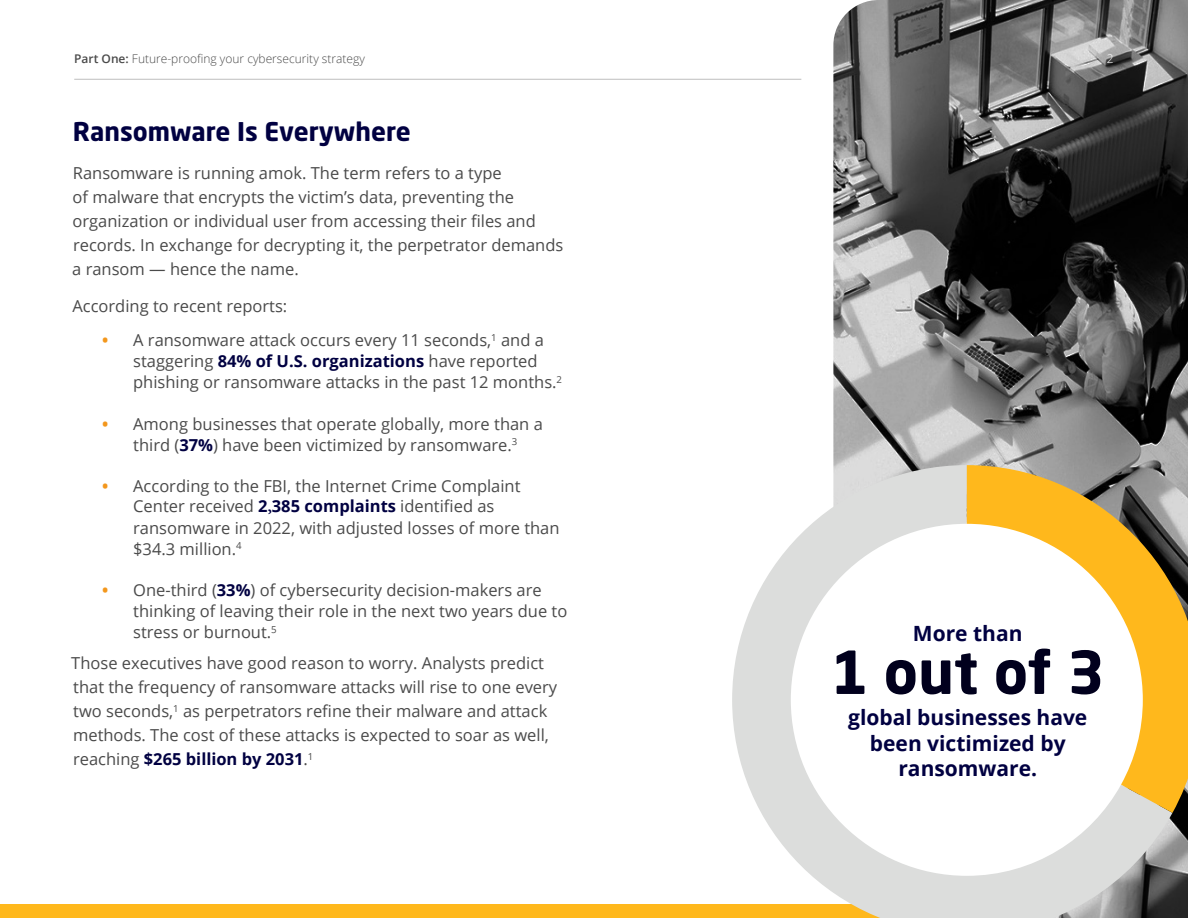
<style>
.page{position:relative;width:1188px;height:918px;background:#fff}
.page>*{position:absolute;margin:0;border:0;box-sizing:border-box;transform-origin:0 0}
.Heading_6{font:700 58.5px "Neo Sans W1 G";color:#01001d}
.H2_-_Subheader{font:700 25.5px "Neo Sans W1 G";color:#010041}
.Heading_6-2{font:700 21px/25.2px "Open Sans";color:#010041;text-align:center}
.Body_Copy{font:16.5px/24px "Open Sans";color:#4a4a4a}
.t1{font:300 12px "Open Sans";color:#4a4a4a}
.Heading_6-3{font:300 12px "Open Sans";color:#fff}
.s1{font-weight:600}
.s2{font-weight:700;color:#f3971c}
.s3{font-weight:700;color:#010041}
.s4{font-family:"Minion Pro";font-weight:700;color:#010041}
</style>
<div class="page">
<hr style="left:74px;top:79px;width:727px;height:1px;background:#bebebe">
<div style="left:0;top:904px;width:1188px;height:14px;background:#ffb81c"></div>
<img style="left:833px;top:0;width:355px;height:918px">
<svg style="left:732px;top:465px;width:440px;height:453px"></svg>
<svg style="left:967px;top:465px;width:221px;height:348px"></svg>
<p class="t1" style="left:74px;top:50px;width:292px"><span class="s1">Part One:</span> Future-proofing your cybersecurity strategy</p>
<p class="H2_-_Subheader" style="left:73px;top:115px;width:340px">Ransomware Is Everywhere</p>
<p class="Body_Copy" style="left:72px;top:160px;width:493px">Ransomware is running amok. The term refers to a type<br>of malware that encrypts the victim’s data, preventing the organization or individual user from accessing their files and records. In exchange for decrypting it, the perpetrator demands a ransom — hence the name.</p>
<p class="Body_Copy" style="left:72px;top:294px;width:216px">According to recent reports:</p>
<p class="Body_Copy" style="left:133px;top:330px;width:430px;line-height:21px;text-indent:-31px"><span class="s2">•</span> A ransomware attack occurs every 11 seconds,<sup>1</sup> and a staggering <span class="s3">84% of U.S. organizations</span> have reported phishing or ransomware attacks in the past 12 months.<sup>2</sup></p>
<p class="Body_Copy" style="left:102px;top:413px;width:442px;line-height:21px;text-align:center"><span class="s2">•</span> Among businesses that operate globally, more than a third (<span class="s3">37%</span>) have been victimized by ransomware.<sup>3</sup></p>
<p class="Body_Copy" style="left:133px;top:475px;width:428px;line-height:21px;text-indent:-31px"><span class="s2">•</span> According to the FBI, the Internet Crime Complaint Center received <span class="s3">2</span><span class="s4">,</span><span class="s3">385 complaints</span> identified as ransomware in 2022, with adjusted losses of more than $34.3 million.<sup>4</sup></p>
<p class="Body_Copy" style="left:133px;top:579px;width:436px;line-height:21px;text-indent:-31px"><span class="s2">•</span> One-third (<span class="s3">33%</span>) of cybersecurity decision-makers are thinking of leaving their role in the next two years due to stress or burnout.<sup>5</sup></p>
<p class="Body_Copy" style="left:71px;top:651px;width:487px">Those executives have good reason to worry. Analysts predict that the frequency of ransomware attacks will rise to one every two seconds,<sup>1</sup> as perpetrators refine their malware and attack methods. The cost of these attacks is expected to soar as well, reaching <span class="s3">$265 billion by 2031</span>.<sup>1</sup></p>
<p class="Heading_6-3" style="left:1107px;top:51px;width:8px">2</p>
<p class="Heading_6-2" style="left:913px;top:621px;width:111px">More than</p>
<p class="Heading_6" style="left:831px;top:635px;width:276px">1 out of 3</p>
<p class="Heading_6-2" style="left:848px;top:705px;width:241px">global businesses have been victimized by ransomware.</p>
</div>
